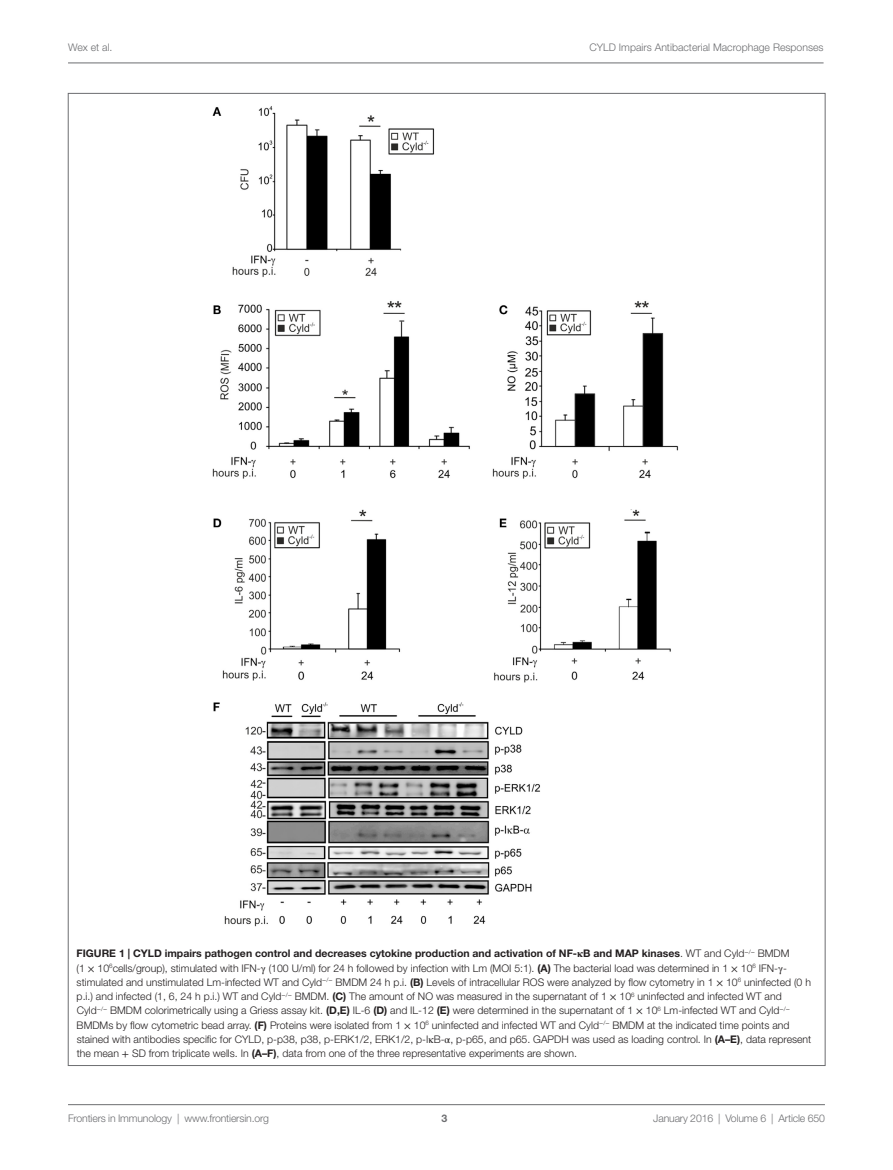
<style>
.page{position:relative;width:893px;height:1170px;background:#fff}
.page>*{position:absolute;margin:0;border:0;box-sizing:border-box;transform-origin:0 0}
.t1{font:300 10.5px/14.2px "Helvetica Neue LT Std";color:#231f20}
.t2{font:300 10.5px "Helvetica Neue LT Std";letter-spacing:-.015em;color:#6c6d70}
.t3{font:700 10.5px "Helvetica Neue LT Std";color:#6c6d70}
.s1{font-weight:700}
.s2{font-family:"STIX General";font-weight:700}
.s3{font-family:"STIX General";font-weight:400}
</style>
<div class="page">
<img style="left:212px;top:106px;width:467px;height:821px">
<hr style="left:68px;top:1104px;width:757px;height:1px;background:#6c6d70">
<hr style="left:68px;top:63px;width:756px;height:1px;background:#6c6d70">
<p class="t2" style="left:68px;top:41px;width:46px">Wex et al.</p>
<p class="t2" style="left:589px;top:41px;width:236px">CYLD Impairs Antibacterial Macrophage Responses</p>
<p class="t1" style="left:77px;top:946px;width:736px"><span class="s1">FIG URE 1 | CYLD impairs pathogen control and decreases cytokine production and activation of NF-</span><span class="s2">κ</span><span class="s1">B and MAP kinases</span>. WT and Cyld<sup>−</sup><sup>/</sup><sup>−</sup> BMDM<br>(1 <span class="s3">×</span> 10<sup>6</sup>cells/group), stimulated with IFN-<span class="s3">γ</span> (100 U/ml) for 24 h followed by infection with Lm (MOI 5:1). <span class="s1">(A)</span> The bacterial load was determined in 1 <span class="s3">×</span> 10<sup>6</sup> IFN-<span class="s3">γ&shy;</span>stimulated and unstimulated Lm-infected WT and Cyld<sup>−</sup><sup>/</sup><sup>−</sup> BMDM 24 h p.i. <span class="s1">(B)</span> Levels of intracellular ROS were analyzed by flow cytometry in 1 <span class="s3">×</span> 10<sup>6</sup> uninfected (0 h p.i.) and infected (1, 6, 24 h p.i.) WT and Cyld<sup>−</sup><sup>/</sup><sup>−</sup> BMDM. <span class="s1">(C)</span> The amount of NO was measured in the supernatant of 1 <span class="s3">×</span> 10<sup>6</sup> uninfected and infected WT and Cyld<sup>−</sup><sup>/</sup><sup>−</sup> BMDM colorimetrically using a Griess assay kit. <span class="s1">(D,E)</span> IL-6 <span class="s1">(D)</span> and IL-12 <span class="s1">(E)</span> were determined in the supernatant of 1 <span class="s3">×</span> 10<sup>6</sup> Lm-infected WT and Cyld<sup>−</sup><sup>/</sup><sup>− </sup>BMDMs by flow cytometric bead array. <span class="s1">(F)</span> Proteins were isolated from 1 <span class="s3">×</span> 10<sup>6</sup> uninfected and infected WT and Cyld<sup>−</sup><sup>/</sup><sup>−</sup> BMDM at the indicated time points and stained with antibodies specific for CYLD, p-p38, p38, p-ERK1/2, ERK1/2, p-I<span class="s3">κ</span>B-<span class="s3">α</span>, p-p65, and p65. GAPDH was used as loading control. In <span class="s1">(A–E)</span>, data represent the mean <span class="s3">+</span> SD from triplicate wells. In <span class="s1">(A–F)</span>, data from one of the three representative experiments are shown.</p>
<p class="t2" style="left:68px;top:1111px;width:203px">Frontiers in Immunology | www.frontiersin.org</p>
<p class="t3" style="left:441px;top:1111px;width:7px">3</p>
<p class="t2" style="left:653px;top:1111px;width:173px">January 2016 | Volume 6 | Article 650</p>
</div>
